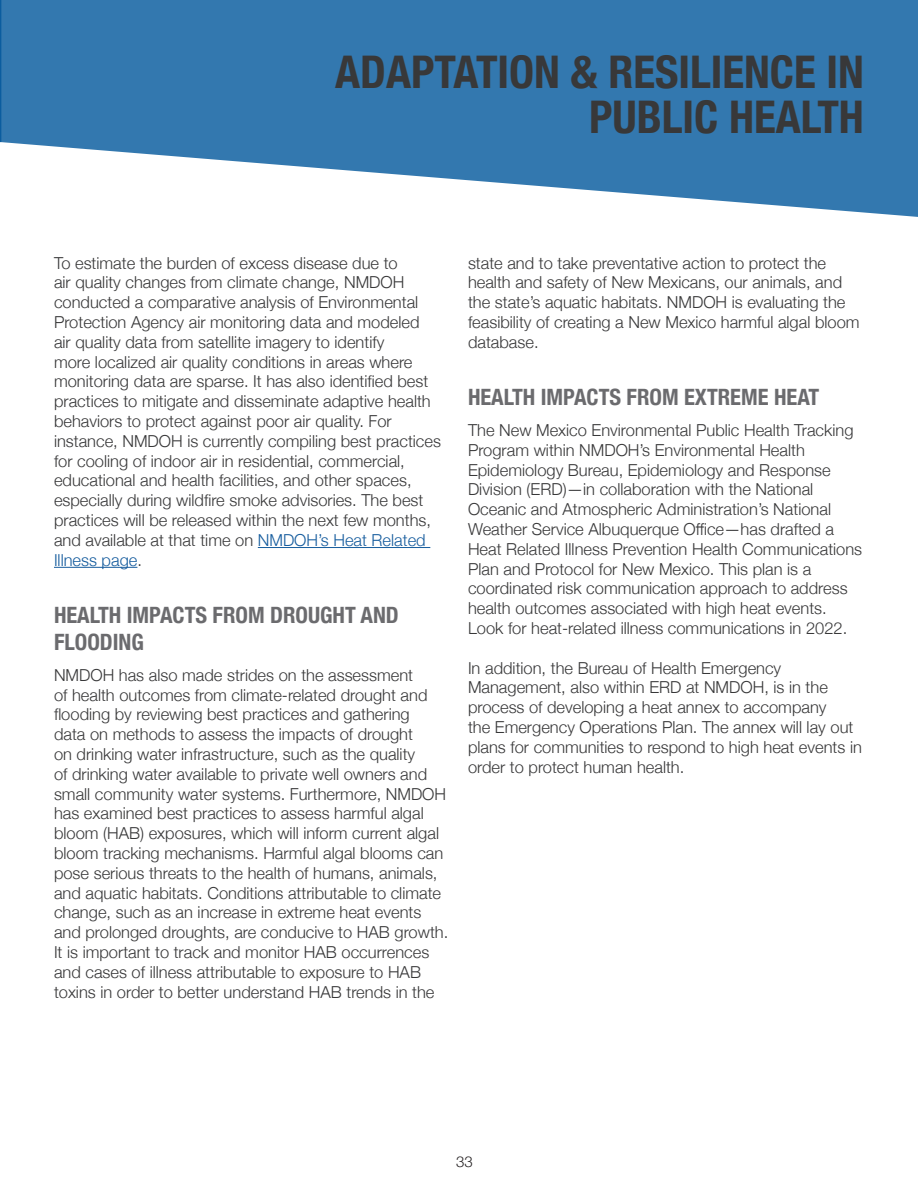
<style>
.page{position:relative;width:918px;height:1188px;background:#fff}
.page>*{position:absolute;margin:0;border:0;box-sizing:border-box;transform-origin:0 0}
.t1{font:700 condensed 45px/45px "Helvetica Neue";color:#383839;text-align:right}
.t2{font:700 condensed 22.5px/27px "Helvetica Neue";color:#6b6b6e}
.t3{font:300 16.5px/19.8px "Helvetica Neue";color:#383839}
.t4{font:300 15px "Helvetica Neue";color:#231f20}
.s1{color:#175d9e}
</style>
<div class="page">
<svg style="left:0;top:0;width:918px;height:217px;fill:#3378af"></svg>
<hr style="left:258px;top:547px;width:172px;height:1px;background:#175d9e">
<hr style="left:54px;top:567px;width:83px;height:1px;background:#175d9e">
<h1 class="t1" style="left:335px;top:46px;width:530px">ADAPTATION &amp; RESILIENCE IN<br>PUBLIC HEALTH</h1>
<p class="t3" style="left:54px;top:252px;width:389px">To estimate the burden of excess disease due to<br>air quality changes from climate change, NMDOH conducted a comparative analysis of Environmental Protection Agency air monitoring data and modeled<br>air quality data from satellite imagery to identify<br>more localized air quality conditions in areas where monitoring data are sparse. It has also identified best practices to mitigate and disseminate adaptive health behaviors to protect against poor air quality. For instance, NMDOH is currently compiling best practices for cooling of indoor air in residential, commercial, educational and health facilities, and other spaces, especially during wildfire smoke advisories. The best practices will be released within the next few months, and available at that time on <span class="s1">NMDOH’s Heat Related Illness page</span>.</p>
<h2 class="t2" style="left:54px;top:600px;width:346px">HEALTH IMPACTS FROM DROUGHT AND<br>FLOODING</h2>
<p class="t3" style="left:54px;top:664px;width:396px">NMDOH has also made strides on the assessment<br>of health outcomes from climate-related drought and flooding by reviewing best practices and gathering<br>data on methods to assess the impacts of drought<br>on drinking water infrastructure, such as the quality<br>of drinking water available to private well owners and small community water systems. Furthermore, NMDOH has examined best practices to assess harmful algal bloom (HAB) exposures, which will inform current algal bloom tracking mechanisms. Harmful algal blooms can pose serious threats to the health of humans, animals, and aquatic habitats. Conditions attributable to climate change, such as an increase in extreme heat events and prolonged droughts, are conducive to HAB growth.<br>It is important to track and monitor HAB occurrences and cases of illness attributable to exposure to HAB toxins in order to better understand HAB trends in the</p>
<p class="t3" style="left:468px;top:252px;width:393px">state and to take preventative action to protect the health and safety of New Mexicans, our animals, and the state’s aquatic habitats. NMDOH is evaluating the feasibility of creating a New Mexico harmful algal bloom database.</p>
<h2 class="t2" style="left:468px;top:382px;width:353px">HEALTH IMPACTS FROM EXTREME HEAT</h2>
<p class="t3" style="left:468px;top:419px;width:396px">The New Mexico Environmental Public Health Tracking Program within NMDOH’s Environmental Health Epidemiology Bureau, Epidemiology and Response Division (ERD)—in collaboration with the National Oceanic and Atmospheric Administration’s National Weather Service Albuquerque Office—has drafted a Heat Related Illness Prevention Health Communications Plan and Protocol for New Mexico. This plan is a coordinated risk communication approach to address health outcomes associated with high heat events.<br>Look for heat-related illness communications in 2022.</p>
<p class="t3" style="left:468px;top:657px;width:395px">In addition, the Bureau of Health Emergency Management, also within ERD at NMDOH, is in the process of developing a heat annex to accompany<br>the Emergency Operations Plan. The annex will lay out plans for communities to respond to high heat events in order to protect human health.</p>
<p class="t4" style="left:456px;top:1149px;width:18px">33</p>
</div>
